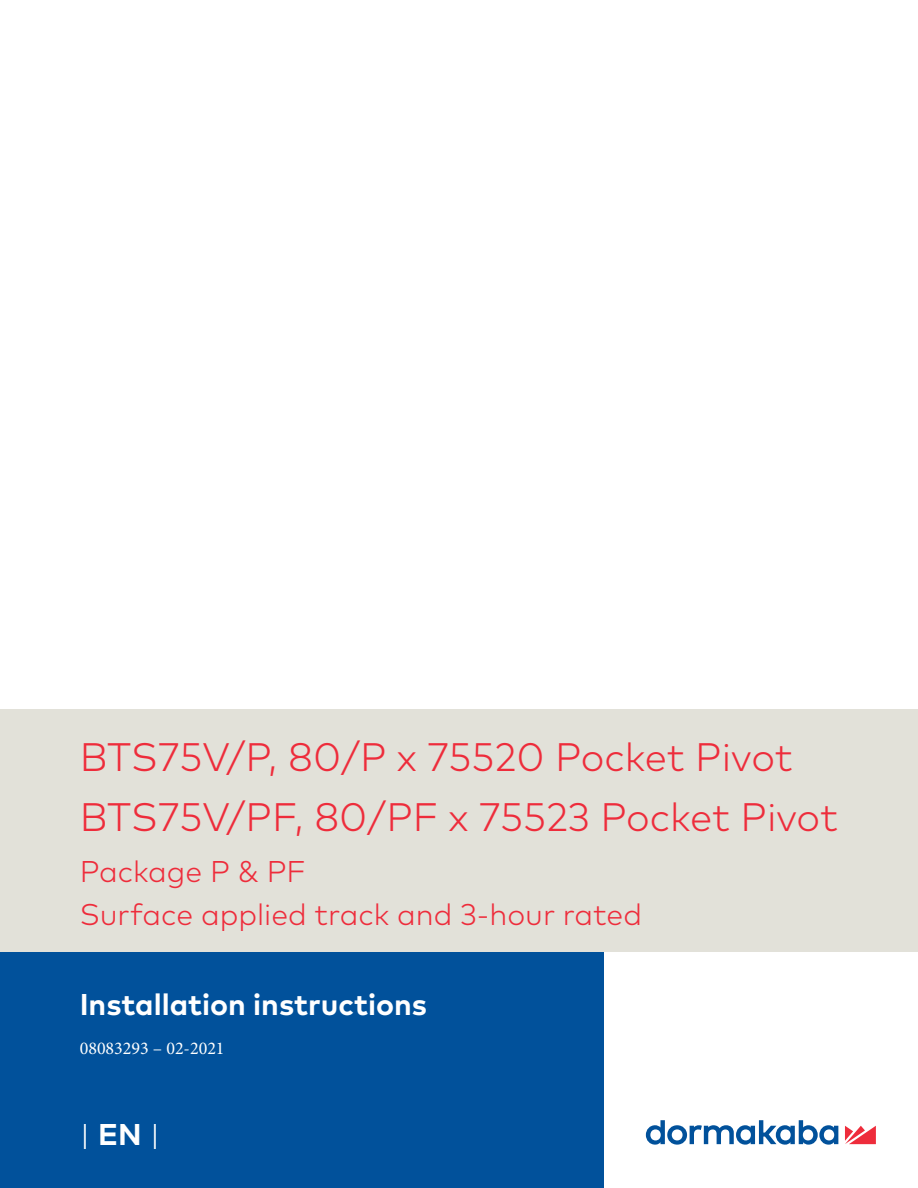
<style>
.page{position:relative;width:918px;height:1188px;background:#fff}
.page>*{position:absolute;margin:0;border:0;box-sizing:border-box;transform-origin:0 0}
.Title_30pt_36pt{font:300 39.75px "Mark Pro";letter-spacing:-.005em;color:#ee2c3b}
.Subtitle_20pt_36pt{font:300 30px "Mark Pro";color:#ee2c3b}
.Title_Bold_20pt_24pt{font:700 30px "Mark Pro";color:#fff}
.Title_Bold_20pt_24pt-2{font:300 30px "Mark Pro";color:#fff}
.t1{font:18px "Minion Pro";color:#fff}
.s1{font-weight:700}
</style>
<div class="page">
<svg style="left:845px;top:1126px;width:31px;height:18px"></svg>
<svg style="left:646px;top:1120px;width:192px;height:25px"></svg>
<div style="left:0;top:952px;width:603px;height:236px;background:#01519b"></div>
<div style="left:0;top:709px;width:918px;height:243px;background:#e2e1d9"></div>
<p class="Title_30pt_36pt" style="left:80px;top:727px;width:715px">BTS75V/P, 80/P x 75520 Pocket Pivot</p>
<p class="Title_30pt_36pt" style="left:80px;top:787px;width:760px">BTS75V/PF, 80/PF x 75523 Pocket Pivot</p>
<p class="Subtitle_20pt_36pt" style="left:80px;top:848px;width:228px">Package P &amp; PF</p>
<p class="Subtitle_20pt_36pt" style="left:80px;top:892px;width:564px">Surface applied track and 3-hour rated</p>
<p class="Title_Bold_20pt_24pt" style="left:80px;top:982px;width:349px">Installation instructions</p>
<p class="t1" style="left:80px;top:1036px;width:146px">08083293 – 02-2021</p>
<p class="Title_Bold_20pt_24pt-2" style="left:80px;top:1112px;width:82px">| <span class="s1">EN</span> |</p>
</div>
